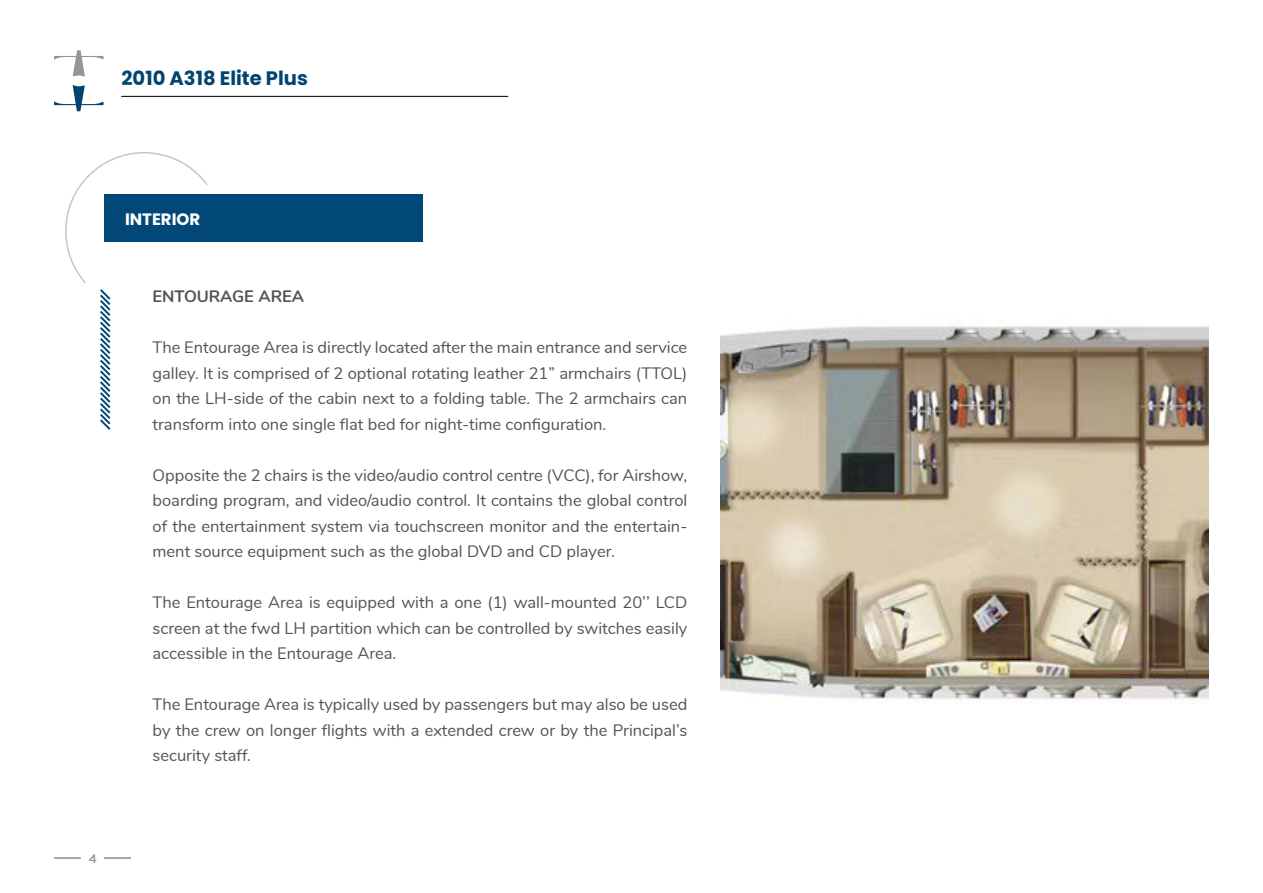
<style>
.page{position:relative;width:1263px;height:893px;background:#fff}
.page>*{position:absolute;margin:0;border:0;box-sizing:border-box;transform-origin:0 0}
.t1{font:700 19.5px "Poppins";color:#02446f}
.t2{font:16.5px/25.5px "Nunito";color:#505456;text-align:justify}
.t3{font:700 16.5px "Nunito";color:#505456}
.t4{font:700 16.5px "Poppins";color:#fff}
.t5{font:12px "Gotham";color:#9c9ca0}
</style>
<div class="page">
<svg style="left:54px;top:858px;width:27px;height:1px"></svg>
<svg style="left:104px;top:858px;width:27px;height:1px"></svg>
<svg style="left:54px;top:50px;width:50px;height:27px"></svg>
<svg style="left:54px;top:85px;width:50px;height:26px"></svg>
<svg style="left:121px;top:96px;width:387px;height:1px"></svg>
<svg style="left:65px;top:152px;width:143px;height:278px"></svg>
<div style="left:104px;top:194px;width:318px;height:48px;background:#014778"></div>
<img style="left:721px;top:322px;width:488px;height:380px">
<p class="t1" style="left:121px;top:67px;width:188px">2010 A318 Elite Plus</p>
<p class="t4" style="left:125px;top:209px;width:77px">INTERIOR</p>
<p class="t3" style="left:153px;top:284px;width:153px">ENTOURAGE AREA</p>
<p class="t2" style="left:153px;top:334px;width:536px">The Entourage Area is directly located after the main entrance and service galley. It is comprised of 2 optional rotating leather 21” armchairs (TTOL) on the LH-side of the cabin next to a folding table. The 2 armchairs can transform into one single flat bed for night-time configuration.</p>
<p class="t2" style="left:153px;top:461px;width:536px">Opposite the 2 chairs is the video/audio control centre (VCC), for Airshow, boarding program, and video/audio control. It contains the global control of the entertainment system via touchscreen monitor and the entertain&shy;ment source equipment such as the global DVD and CD player.</p>
<p class="t2" style="left:153px;top:589px;width:536px">The Entourage Area is equipped with a one (1) wall-mounted 20’’ LCD screen at the fwd LH partition which can be controlled by switches easily accessible in the Entourage Area.</p>
<p class="t2" style="left:153px;top:691px;width:536px">The Entourage Area is typically used by passengers but may also be used by the crew on longer flights with a extended crew or by the Principal’s security staff.</p>
<p class="t5" style="left:89px;top:851px;width:10px">4</p>
</div>
